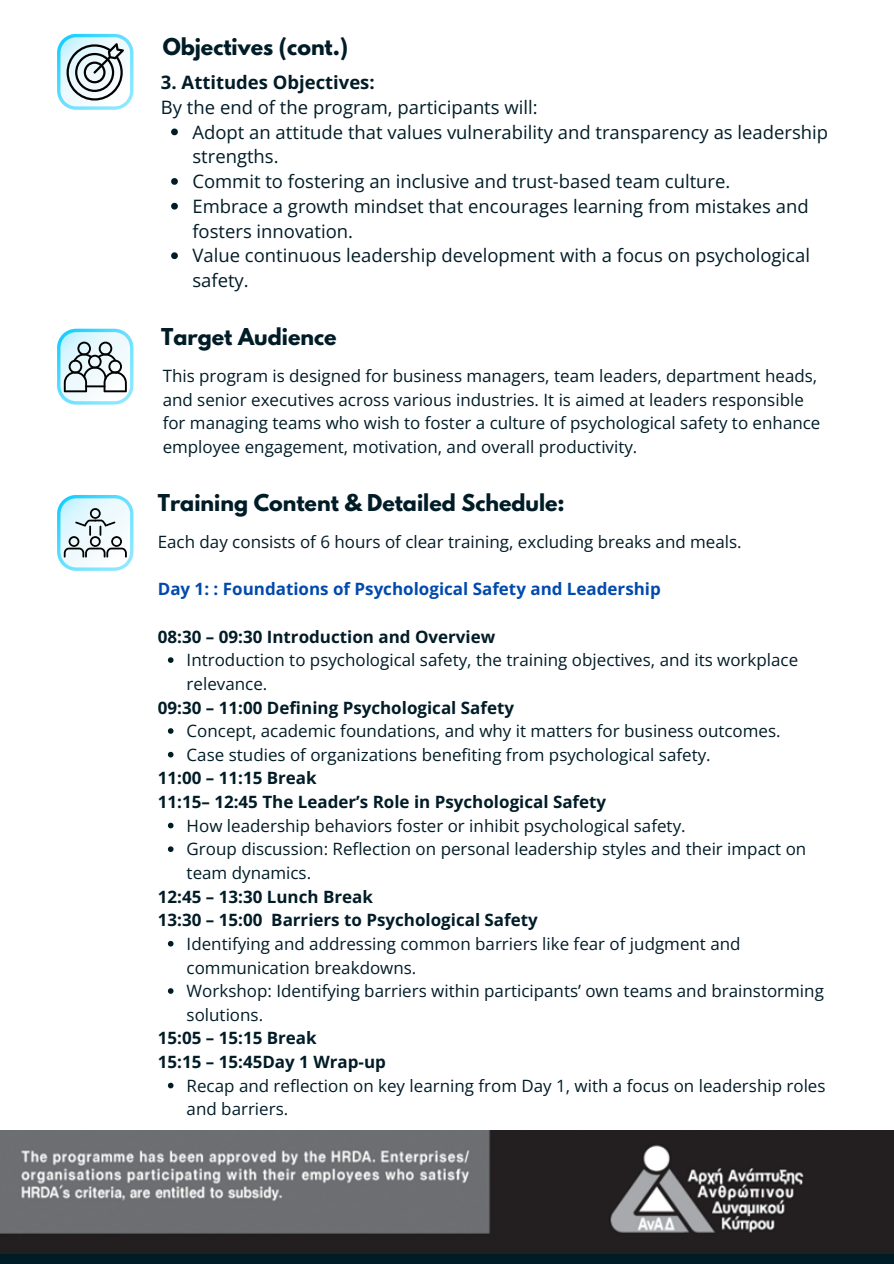
<style>
.page{position:relative;width:894px;height:1264px;background:#fff}
.page>*{position:absolute;margin:0;border:0;box-sizing:border-box;transform-origin:0 0}
.t1{font:700 20.55px "League Spartan";color:#001c27}
.t2{font:18.45px/24.8px "Open Sans";color:#001c27}
.t3{font:700 18.45px "Open Sans";color:#001c27}
.t4{font:16.95px/23.7px "Open Sans";color:#001c27}
.t5{font:700 16.95px/23.7px "Open Sans";color:#001c27}
.t6{font:700 16.95px "Open Sans";color:#004aad}
</style>
<div class="page">
<div style="left:0;top:1141px;width:893px;height:122px;background:#001c27"></div>
<img style="left:0;top:1130px;width:893px;height:123px">
<svg style="left:171px;top:128px;width:7px;height:7px"></svg>
<svg style="left:171px;top:178px;width:7px;height:7px"></svg>
<svg style="left:171px;top:203px;width:7px;height:6px"></svg>
<svg style="left:171px;top:252px;width:7px;height:7px"></svg>
<svg style="left:57px;top:34px;width:76px;height:76px"></svg>
<svg style="left:57px;top:329px;width:76px;height:75px"></svg>
<svg style="left:168px;top:657px;width:5px;height:6px"></svg>
<svg style="left:168px;top:728px;width:5px;height:5px"></svg>
<svg style="left:168px;top:751px;width:5px;height:6px"></svg>
<svg style="left:168px;top:822px;width:5px;height:6px"></svg>
<svg style="left:168px;top:846px;width:5px;height:6px"></svg>
<svg style="left:168px;top:940px;width:5px;height:6px"></svg>
<svg style="left:168px;top:988px;width:5px;height:5px"></svg>
<svg style="left:168px;top:1082px;width:5px;height:6px"></svg>
<svg style="left:57px;top:495px;width:76px;height:76px"></svg>
<h1 class="t1" style="left:163px;top:36px;width:187px">Objectives (cont.)</h1>
<p class="t3" style="left:161px;top:69px;width:215px">3. Attitudes Objectives:</p>
<p class="t2" style="left:161px;top:94px;width:378px">By the end of the program, participants will:</p>
<p class="t2" style="left:192px;top:119px;width:637px">Adopt an attitude that values vulnerability and transparency as leadership strengths.</p>
<p class="t2" style="left:192px;top:169px;width:539px">Commit to fostering an inclusive and trust-based team culture.</p>
<p class="t2" style="left:192px;top:193px;width:617px">Embrace a growth mindset that encourages learning from mistakes and fosters innovation.</p>
<p class="t2" style="left:192px;top:243px;width:619px">Value continuous leadership development with a focus on psychological safety.</p>
<p class="t1" style="left:161px;top:326px;width:177px">Target Audience</p>
<p class="t4" style="left:163px;top:363px;width:659px">This program is designed for business managers, team leaders, department heads, and senior executives across various industries. It is aimed at leaders responsible for managing teams who wish to foster a culture of psychological safety to enhance employee engagement, motivation, and overall productivity.</p>
<p class="t1" style="left:158px;top:492px;width:408px">Training Content &amp; Detailed Schedule:</p>
<h1 class="t4" style="left:158px;top:529px;width:585px">Each day consists of 6 hours of clear training, excluding breaks and meals.</h1>
<p class="t6" style="left:158px;top:577px;width:504px">Day 1: : Foundations of Psychological Safety and Leadership</p>
<h2 class="t5" style="left:158px;top:624px;width:339px">08:30 – 09:30 Introduction and Overview</h2>
<h2 class="t4" style="left:186px;top:648px;width:613px">Introduction to psychological safety, the training objectives, and its workplace relevance.</h2>
<p class="t5" style="left:158px;top:695px;width:358px">09:30 – 11:00 Defining Psychological Safety</p>
<h2 class="t4" style="left:186px;top:718px;width:595px">Concept, academic foundations, and why it matters for business outcomes.</h2>
<p class="t4" style="left:186px;top:742px;width:525px">Case studies of organizations benefiting from psychological safety.</p>
<p class="t5" style="left:158px;top:766px;width:450px">11:00 – 11:15 Break<br>11:15– 12:45 The Leader’s Role in Psychological Safety</p>
<h2 class="t4" style="left:186px;top:813px;width:500px">How leadership behaviors foster or inhibit psychological safety.</h2>
<p class="t4" style="left:186px;top:837px;width:621px">Group discussion: Reflection on personal leadership styles and their impact on team dynamics.</p>
<p class="t5" style="left:158px;top:884px;width:381px">12:45 – 13:30 Lunch Break<br>13:30 – 15:00 Barriers to Psychological Safety</p>
<h2 class="t4" style="left:186px;top:931px;width:555px">Identifying and addressing common barriers like fear of judgment and communication breakdowns.</h2>
<p class="t4" style="left:186px;top:978px;width:638px">Workshop: Identifying barriers within participants’ own teams and brainstorming solutions.</p>
<p class="t5" style="left:158px;top:1026px;width:229px">15:05 – 15:15 Break<br>15:15 – 15:45Day 1 Wrap-up</p>
<h2 class="t4" style="left:186px;top:1073px;width:640px">Recap and reflection on key learning from Day 1, with a focus on leadership roles and barriers.</h2>
</div>
